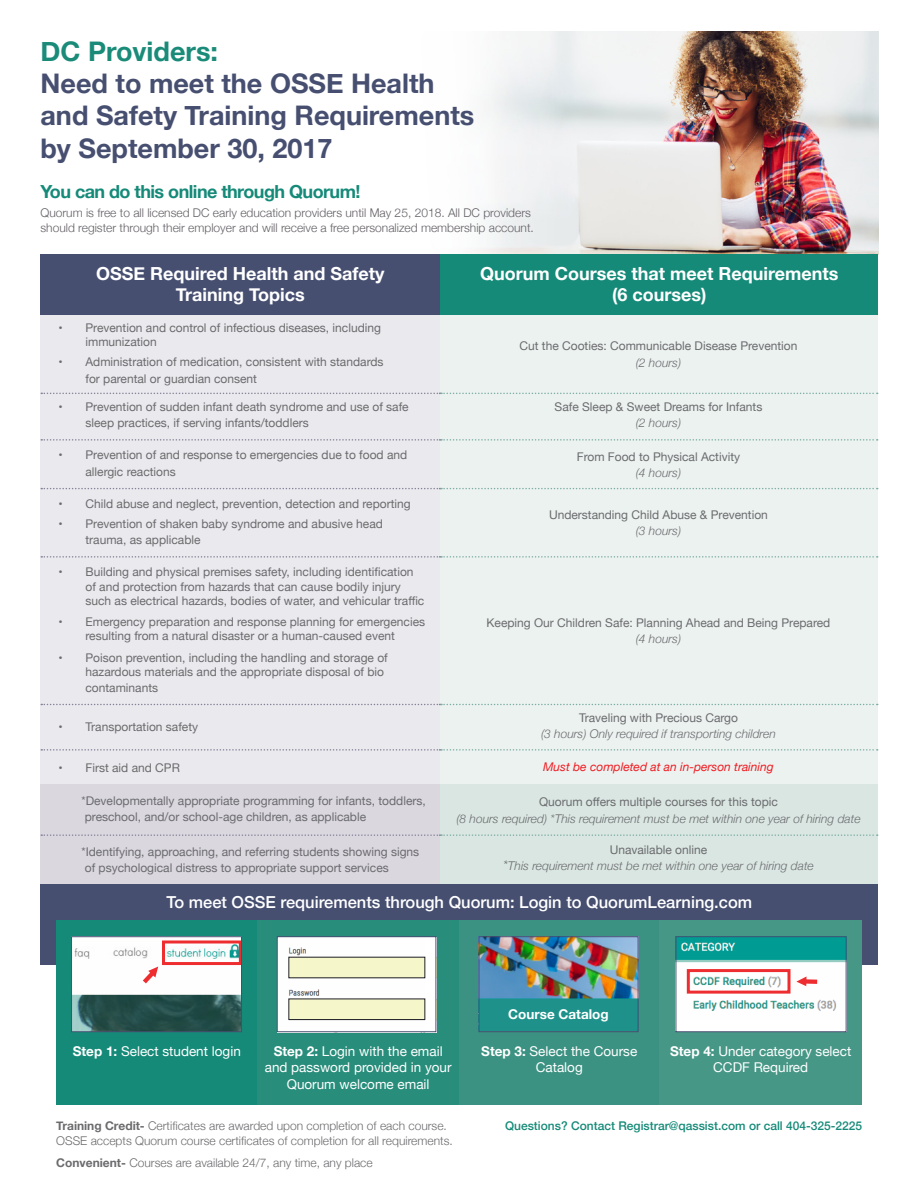
<style>
.page{position:relative;width:918px;height:1188px;background:#fff}
.page>*{position:absolute;margin:0;border:0;box-sizing:border-box;transform-origin:0 0}
.t1{font:700 27px "Helvetica Neue";color:#474f71}
.t2{font:700 27px "Helvetica Neue";color:#1a8b79}
.t3{font:700 18px "Helvetica Neue";color:#fff}
.t4{font:700 18px "Helvetica Neue";letter-spacing:-.03em;color:#158a78}
.t5{font:500 16.5px "Helvetica Neue";color:#fff}
.t6{font:13.5px "Helvetica Neue";color:#fff}
.t7{font:700 13.5px "Helvetica Neue";color:#fff}
.t8{font:12px/16.2px "Helvetica Neue";color:#6b6b6e}
.t9{font:italic 300 12px "Helvetica Neue";color:#6b6b6e}
.t10{font:300 12px "Helvetica Neue";color:#6b6b6e}
.t11{font:300 12px/14.4px "Helvetica Neue";color:#635f65}
.t12{font:500 12px "Helvetica Neue";color:#158a78}
.t13{font:italic 12px "Helvetica Neue";color:#ee1d23}
.s1{font-size:13.5px}
.s2{font-weight:700}
</style>
<div class="page">
<div style="left:40px;top:285px;width:406px;height:500px;background:#eae9ed"></div>
<div style="left:40px;top:784px;width:400px;height:106px;background:#dad7df"></div>
<div style="left:440px;top:283px;width:438px;height:502px;background:#ecf2f0"></div>
<div style="left:440px;top:784px;width:438px;height:108px;background:#dae6e2"></div>
<div style="left:40px;top:884px;width:838px;height:81px;background:#474f71"></div>
<div style="left:56px;top:920px;width:203px;height:185px;background:#158a78"></div>
<div style="left:257px;top:920px;width:203px;height:185px;background:#288d7b"></div>
<div style="left:459px;top:920px;width:202px;height:185px;background:#3c9282"></div>
<div style="left:660px;top:920px;width:202px;height:185px;background:#479787"></div>
<svg style="left:41px;top:393px;width:837px;height:1px"></svg>
<svg style="left:41px;top:439px;width:837px;height:2px"></svg>
<svg style="left:41px;top:488px;width:837px;height:1px"></svg>
<svg style="left:41px;top:556px;width:837px;height:2px"></svg>
<svg style="left:41px;top:704px;width:837px;height:1px"></svg>
<svg style="left:41px;top:749px;width:837px;height:2px"></svg>
<svg style="left:41px;top:834px;width:837px;height:2px"></svg>
<img style="left:472px;top:31px;width:406px;height:223px">
<div style="left:40px;top:254px;width:406px;height:60px;background:#474f71"></div>
<div style="left:440px;top:254px;width:438px;height:60px;background:#158a78"></div>
<img style="left:73px;top:938px;width:167px;height:92px">
<img style="left:279px;top:938px;width:155px;height:92px">
<div style="left:425px;top:937px;width:10px;height:92px;background:#fff"></div>
<div style="left:162px;top:940px;width:80px;height:25px;border:3px solid #ee2d30"></div>
<img style="left:481px;top:938px;width:155px;height:61px">
<img style="left:678px;top:938px;width:167px;height:82px">
<div style="left:676px;top:1020px;width:170px;height:12px;background:#fff"></div>
<div style="left:479px;top:999px;width:159px;height:32px;background:#1e928a"></div>
<div style="left:479px;top:936px;width:159px;height:96px;border:1px solid #474f71"></div>
<div style="left:277px;top:936px;width:159px;height:96px;border:1px solid #474f71"></div>
<div style="left:71px;top:936px;width:171px;height:96px;border:1px solid #474f71"></div>
<div style="left:676px;top:936px;width:171px;height:96px;border:1px solid #474f71"></div>
<div style="left:289px;top:957px;width:136px;height:21px;background:#f5f6ca"></div>
<div style="left:289px;top:999px;width:136px;height:21px;background:#f5f6ca;border:1px solid #212129"></div>
<svg style="left:143px;top:967px;width:15px;height:16px"></svg>
<svg style="left:796px;top:977px;width:11px;height:9px"></svg>
<div style="left:804px;top:979px;width:13px;height:5px;background:#ee2d30"></div>
<div style="left:687px;top:969px;width:103px;height:25px;border:3px solid #ee2d30"></div>
<p class="t2" style="left:40px;top:30px;width:179px">DC Providers:</p>
<p class="t1" style="left:40px;top:62px;width:396px">Need to meet the OSSE Health</p>
<p class="t1" style="left:40px;top:95px;width:435px">and Safety Training Requirements</p>
<p class="t1" style="left:40px;top:127px;width:294px">by September 30, 2017</p>
<p class="t4" style="left:40px;top:178px;width:322px">You can do this online through Quorum!</p>
<p class="t11" style="left:40px;top:205px;width:495px">Quorum is free to all licensed DC early education providers until May 25, 2018. All DC providers should register through their employer and will receive a free personalized membership account.</p>
<p class="t3" style="left:96px;top:259px;width:290px">OSSE Required Health and Safety</p>
<p class="t3" style="left:176px;top:280px;width:130px">Training Topics</p>
<p class="t3" style="left:480px;top:259px;width:360px">Quorum Courses that meet Requirements</p>
<p class="t3" style="left:612px;top:280px;width:96px">(6 courses)</p>
<p class="t8" style="left:86px;top:321px;width:297px;line-height:14.4px;text-indent:-27px">• Prevention and control of infectious diseases, including immunization</p>
<p class="t8" style="left:86px;top:355px;width:300px;text-indent:-27px">• Administration of medication, consistent with standards for parental or guardian consent</p>
<p class="t8" style="left:86px;top:400px;width:325px;text-indent:-27px">• Prevention of sudden infant death syndrome and use of safe sleep practices, if serving infants/toddlers</p>
<p class="t8" style="left:86px;top:448px;width:323px;text-indent:-27px">• Prevention of and response to emergencies due to food and allergic reactions</p>
<p class="t8" style="left:58px;top:496px;width:354px">• Child abuse and neglect, prevention, detection and reporting</p>
<p class="t8" style="left:86px;top:516px;width:299px;text-indent:-27px">• Prevention of shaken baby syndrome and abusive head trauma, as applicable</p>
<p class="t8" style="left:86px;top:566px;width:340px;line-height:14.4px;text-indent:-27px">• Building and physical premises safety, including identification of and protection from hazards that can cause bodily injury such as electrical hazards, bodies of water, and vehicular traffic</p>
<p class="t8" style="left:58px;top:615px;width:368px;line-height:14.4px;text-align:center">• Emergency preparation and response planning for emergencies resulting from a natural disaster or a human-caused event</p>
<p class="t8" style="left:58px;top:651px;width:331px;line-height:14.4px;text-align:right">• Poison prevention, including the handling and storage of hazardous materials and the appropriate disposal of bio</p>
<p class="t8" style="left:86px;top:680px;width:74px">contaminants</p>
<p class="t8" style="left:58px;top:719px;width:141px">• Transportation safety</p>
<p class="t8" style="left:58px;top:760px;width:123px">• First aid and CPR</p>
<p class="t8" style="left:81px;top:793px;width:346px">*Developmentally appropriate programming for infants, toddlers, preschool, and/or school-age children, as applicable</p>
<p class="t8" style="left:81px;top:844px;width:339px">*Identifying, approaching, and referring students showing signs of psychological distress to appropriate support services</p>
<p class="t8" style="left:519px;top:339px;width:280px">Cut the Cooties: Communicable Disease Prevention</p>
<p class="t9" style="left:636px;top:353px;width:47px">(2 hours)</p>
<p class="t8" style="left:555px;top:400px;width:209px">Safe Sleep &amp; Sweet Dreams for Infants</p>
<p class="t9" style="left:636px;top:414px;width:47px">(2 hours)</p>
<p class="t8" style="left:577px;top:449px;width:165px">From Food to Physical Activity</p>
<p class="t9" style="left:636px;top:463px;width:47px">(4 hours)</p>
<p class="t8" style="left:549px;top:507px;width:220px">Understanding Child Abuse &amp; Prevention</p>
<p class="t9" style="left:636px;top:521px;width:47px">(3 hours)</p>
<p class="t8" style="left:487px;top:615px;width:345px">Keeping Our Children Safe: Planning Ahead and Being Prepared</p>
<p class="t9" style="left:636px;top:629px;width:47px">(4 hours)</p>
<p class="t8" style="left:579px;top:710px;width:160px">Traveling with Precious Cargo</p>
<p class="t9" style="left:541px;top:724px;width:236px">(3 hours) Only required if transporting children</p>
<p class="t13" style="left:543px;top:758px;width:232px">Must be completed at an in-person training</p>
<p class="t8" style="left:539px;top:795px;width:240px">Quorum offers multiple courses for this topic</p>
<p class="t9" style="left:456px;top:809px;width:406px">(8 hours required) *This requirement must be met within one year of hiring date</p>
<p class="t8" style="left:610px;top:843px;width:99px">Unavailable online</p>
<p class="t9" style="left:503px;top:857px;width:312px"><span class="s1">*</span>This requirement must be met within one year of hiring date</p>
<p class="t5" style="left:167px;top:889px;width:587px">To meet OSSE requirements through Quorum: Login to QuorumLearning.com</p>
<p class="t6" style="left:73px;top:1042px;width:170px"><span class="s2">Step 1:</span> Select student login</p>
<p class="t6" style="left:274px;top:1042px;width:171px"><span class="s2">Step 2:</span> Login with the email</p>
<p class="t6" style="left:265px;top:1058px;width:188px">and password provided in your</p>
<p class="t6" style="left:287px;top:1074px;width:144px">Quorum welcome email</p>
<p class="t7" style="left:508px;top:1004px;width:102px">Course Catalog</p>
<p class="t6" style="left:481px;top:1042px;width:158px"><span class="s2">Step 3:</span> Select the Course</p>
<p class="t6" style="left:536px;top:1058px;width:48px">Catalog</p>
<p class="t6" style="left:670px;top:1042px;width:183px"><span class="s2">Step 4:</span> Under category select</p>
<p class="t6" style="left:713px;top:1058px;width:97px">CCDF Required</p>
<p class="t10" style="left:56px;top:1116px;width:392px"><span class="s2">Training Credit-</span> Certificates are awarded upon completion of each course.</p>
<p class="t12" style="left:505px;top:1116px;width:359px">Questions? Contact Registrar@qassist.com or call 404-325-2225</p>
<p class="t10" style="left:56px;top:1131px;width:398px">OSSE accepts Quorum course certificates of completion for all requirements.</p>
<p class="t10" style="left:56px;top:1153px;width:318px"><span class="s2">Convenient-</span> Courses are available 24/7, any time, any place</p>
</div>
